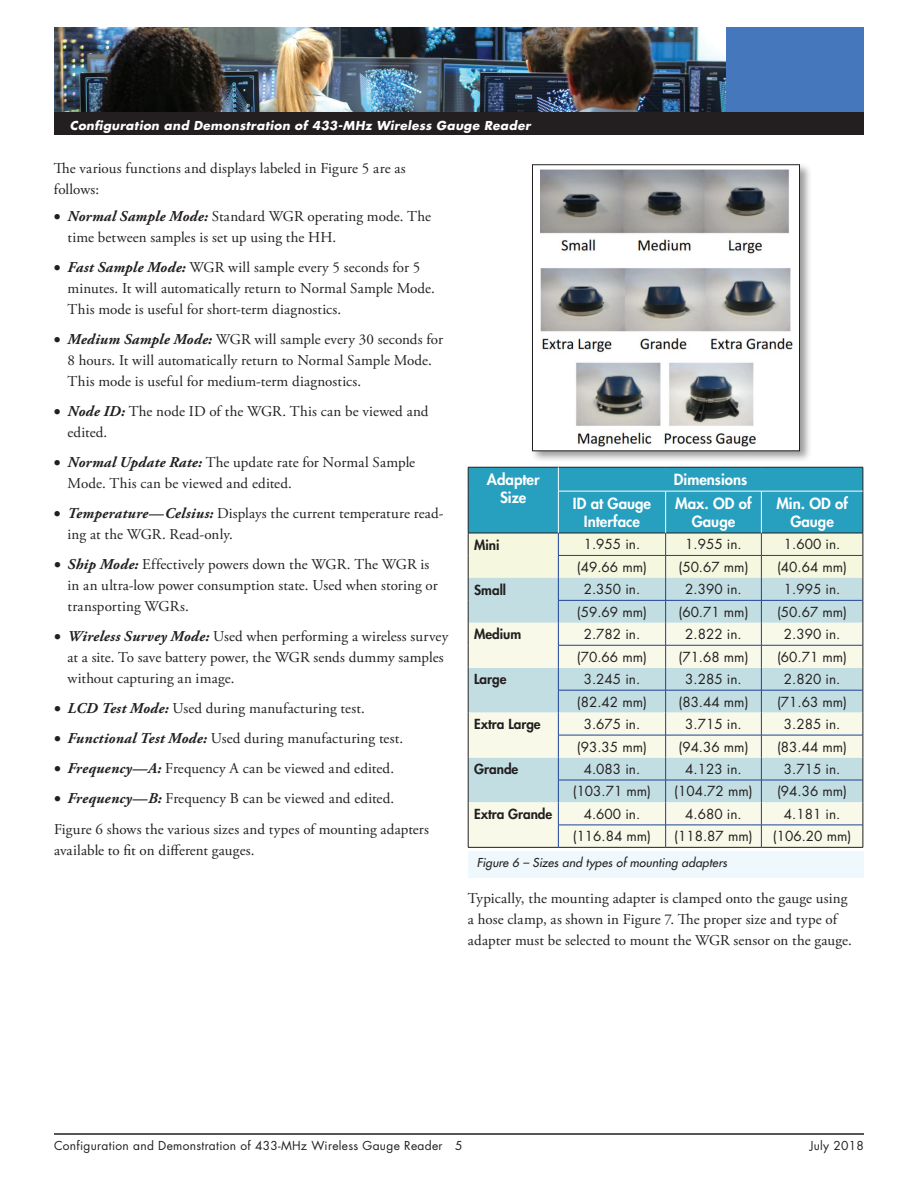
<style>
.page{position:relative;width:918px;height:1188px;background:#fff}
.page>*{position:absolute;margin:0;border:0;box-sizing:border-box;transform-origin:0 0}
.t1{font:15px/21px "Adobe Garamond Pro";letter-spacing:.01em;color:#231f20}
.t2{font:800 15px/18px "Futura";color:#fff;text-align:center}
.t3{font:13.5px "Futura";color:#231f20}
.t4{font:800 13.5px "Futura";color:#231f20}
.t5{font:italic 700 12px "Futura";letter-spacing:.03em;color:#fff}
.t6{font:12px "Futura";letter-spacing:.025em;color:#231f20}
.t7{font:italic 12px "Futura";letter-spacing:.015em;color:#231f20}
.s1{font-weight:400}
.s2{font-weight:700;font-style:italic}
</style>
<div class="page">
<img style="left:54px;top:27px;width:672px;height:85px">
<hr style="left:54px;top:1133px;width:810px;height:2px;background:#231f20">
<div style="left:726px;top:27px;width:138px;height:86px;background:#4477bc"></div>
<div style="left:54px;top:112px;width:810px;height:23px;background:#231f20"></div>
<div style="left:468px;top:851px;width:396px;height:27px;background:#eef8fd"></div>
<div style="left:530px;top:162px;width:282px;height:301px;background:#231f20;opacity:.45"></div>
<div style="left:532px;top:165px;width:268px;height:286px;background:#fff"></div>
<img style="left:540px;top:170px;width:253px;height:277px">
<div style="left:532px;top:165px;width:268px;height:286px;border:1px solid #231f20"></div>
<hr style="left:468px;top:847px;width:90px;height:1px;background:#231f20">
<hr style="left:558px;top:847px;width:108px;height:1px;background:#231f20">
<hr style="left:666px;top:847px;width:95px;height:1px;background:#231f20">
<hr style="left:761px;top:847px;width:102px;height:1px;background:#231f20">
<svg style="left:468px;top:467px;width:396px;height:380px;background:#bcdada"></svg>
<hr style="left:558px;top:491px;width:108px;height:1px;background:#fff">
<hr style="left:558px;top:491px;width:1px;height:42px;background:#fff">
<hr style="left:666px;top:491px;width:95px;height:1px;background:#fff">
<hr style="left:665px;top:491px;width:1px;height:42px;background:#fff">
<hr style="left:761px;top:491px;width:102px;height:1px;background:#fff">
<hr style="left:761px;top:491px;width:1px;height:42px;background:#fff">
<p class="t5" style="left:70px;top:118px;width:462px">Configuration and Demonstration of 433-MHz Wireless Gauge Reader</p>
<p class="t5" style="left:70px;top:118px;width:107px">Headline: <span class="s1">Subtitle</span></p>
<p class="t1" style="left:54px;top:158px;width:353px">The various functions and displays labeled in Figure 5 are as follows:</p>
<p class="t1" style="left:67px;top:206px;width:365px;text-indent:-14px">• <span class="s2">Normal Sample Mode:</span> Standard WGR operating mode. The time between samples is set up using the HH.</p>
<p class="t1" style="left:67px;top:257px;width:369px;text-indent:-14px">• <span class="s2">Fast Sample Mode:</span> WGR will sample every 5 seconds for 5 minutes. It will automatically return to Normal Sample Mode.<br>This mode is useful for short-term diagnostics.</p>
<p class="t1" style="left:67px;top:329px;width:377px;text-indent:-14px">• <span class="s2">Medium Sample Mode:</span> WGR will sample every 30 seconds for<br>8 hours. It will automatically return to Normal Sample Mode.<br>This mode is useful for medium-term diagnostics.</p>
<p class="t1" style="left:67px;top:401px;width:363px;text-indent:-14px">• <span class="s2">Node ID:</span> The node ID of the WGR. This can be viewed and edited.</p>
<p class="t1" style="left:67px;top:452px;width:349px;text-indent:-14px">• <span class="s2">Normal Update Rate:</span> The update rate for Normal Sample<br>Mode. This can be viewed and edited.</p>
<p class="t1" style="left:68px;top:503px;width:377px;text-indent:-14px">• <span class="s2">Temperature—Celsius:</span> Displays the current temperature read&shy;ing at the WGR. Read-only.</p>
<p class="t1" style="left:68px;top:554px;width:372px;text-indent:-14px">• <span class="s2">Ship Mode:</span> Effectively powers down the WGR. The WGR is in an ultra-low power consumption state. Used when storing or transporting WGRs.</p>
<p class="t1" style="left:68px;top:626px;width:382px;text-indent:-14px">• <span class="s2">Wireless Survey Mode:</span> Used when performing a wireless survey at a site. To save battery power, the WGR sends dummy samples without capturing an image.</p>
<p class="t1" style="left:54px;top:698px;width:312px">• <span class="s2">LCD Test Mode:</span> Used during manufacturing test.</p>
<p class="t1" style="left:54px;top:728px;width:351px">• <span class="s2">Functional Test Mode:</span> Used during manufacturing test.</p>
<p class="t1" style="left:54px;top:758px;width:342px">• <span class="s2">Frequency—A:</span> Frequency A can be viewed and edited.</p>
<p class="t1" style="left:54px;top:783px;width:376px;line-height:31.5px">• <span class="s2">Frequency—B:</span> Frequency B can be viewed and edited.<br>Figure 6 shows the various sizes and types of mounting adapters</p>
<p class="t1" style="left:54px;top:841px;width:202px">available to fit on different gauges.</p>
<p class="t2" style="left:487px;top:471px;width:54px">Adapter<br>Size</p>
<p class="t2" style="left:674px;top:471px;width:75px">Dimensions</p>
<p class="t2" style="left:573px;top:494px;width:80px">ID at Gauge<br>Interface</p>
<p class="t2" style="left:675px;top:494px;width:78px">Max. OD of<br>Gauge</p>
<p class="t2" style="left:776px;top:494px;width:73px">Min. OD of<br>Gauge</p>
<p class="t4" style="left:474px;top:536px;width:27px">Mini</p>
<p class="t3" style="left:584px;top:536px;width:58px">1.955 in.</p>
<p class="t3" style="left:685px;top:536px;width:58px">1.955 in.</p>
<p class="t3" style="left:784px;top:536px;width:58px">1.600 in.</p>
<p class="t3" style="left:577px;top:558px;width:72px">(49.66 mm)</p>
<p class="t3" style="left:678px;top:558px;width:72px">(50.67 mm)</p>
<p class="t3" style="left:777px;top:558px;width:72px">(40.64 mm)</p>
<p class="t4" style="left:474px;top:581px;width:34px">Small</p>
<p class="t3" style="left:584px;top:581px;width:58px">2.350 in.</p>
<p class="t3" style="left:685px;top:581px;width:58px">2.390 in.</p>
<p class="t3" style="left:784px;top:581px;width:58px">1.995 in.</p>
<p class="t3" style="left:577px;top:603px;width:72px">(59.69 mm)</p>
<p class="t3" style="left:678px;top:603px;width:72px">(60.71 mm)</p>
<p class="t3" style="left:777px;top:603px;width:72px">(50.67 mm)</p>
<p class="t4" style="left:474px;top:626px;width:49px">Medium</p>
<p class="t3" style="left:584px;top:626px;width:58px">2.782 in.</p>
<p class="t3" style="left:685px;top:626px;width:58px">2.822 in.</p>
<p class="t3" style="left:784px;top:626px;width:58px">2.390 in.</p>
<p class="t3" style="left:577px;top:648px;width:72px">(70.66 mm)</p>
<p class="t3" style="left:678px;top:648px;width:72px">(71.68 mm)</p>
<p class="t3" style="left:777px;top:648px;width:72px">(60.71 mm)</p>
<p class="t4" style="left:474px;top:671px;width:34px">Large</p>
<p class="t3" style="left:584px;top:671px;width:58px">3.245 in.</p>
<p class="t3" style="left:685px;top:671px;width:58px">3.285 in.</p>
<p class="t3" style="left:784px;top:671px;width:58px">2.820 in.</p>
<p class="t3" style="left:577px;top:693px;width:72px">(82.42 mm)</p>
<p class="t3" style="left:678px;top:693px;width:72px">(83.44 mm)</p>
<p class="t3" style="left:777px;top:693px;width:72px">(71.63 mm)</p>
<p class="t4" style="left:474px;top:716px;width:68px">Extra Large</p>
<p class="t3" style="left:584px;top:715px;width:58px">3.675 in.</p>
<p class="t3" style="left:685px;top:715px;width:58px">3.715 in.</p>
<p class="t3" style="left:784px;top:715px;width:58px">3.285 in.</p>
<p class="t3" style="left:577px;top:738px;width:72px">(93.35 mm)</p>
<p class="t3" style="left:678px;top:738px;width:72px">(94.36 mm)</p>
<p class="t3" style="left:777px;top:738px;width:72px">(83.44 mm)</p>
<p class="t4" style="left:474px;top:761px;width:46px">Grande</p>
<p class="t3" style="left:584px;top:760px;width:58px">4.083 in.</p>
<p class="t3" style="left:685px;top:760px;width:58px">4.123 in.</p>
<p class="t3" style="left:784px;top:760px;width:58px">3.715 in.</p>
<p class="t3" style="left:573px;top:783px;width:80px">(103.71 mm)</p>
<p class="t3" style="left:674px;top:783px;width:80px">(104.72 mm)</p>
<p class="t3" style="left:777px;top:783px;width:72px">(94.36 mm)</p>
<p class="t4" style="left:474px;top:806px;width:80px">Extra Grande</p>
<p class="t3" style="left:584px;top:805px;width:58px">4.600 in.</p>
<p class="t3" style="left:685px;top:805px;width:58px">4.680 in.</p>
<p class="t3" style="left:784px;top:805px;width:58px">4.181 in.</p>
<p class="t3" style="left:573px;top:828px;width:80px">(116.84 mm)</p>
<p class="t3" style="left:674px;top:828px;width:80px">(118.87 mm)</p>
<p class="t3" style="left:773px;top:828px;width:80px">(106.20 mm)</p>
<p class="t7" style="left:477px;top:855px;width:252px">Figure 6 – Sizes and types of mounting adapters</p>
<p class="t1" style="left:468px;top:888px;width:386px">Typically, the mounting adapter is clamped onto the gauge using a hose clamp, as shown in Figure 7. The proper size and type of adapter must be selected to mount the WGR sensor on the gauge.</p>
<p class="t6" style="left:54px;top:1138px;width:410px">Configuration and Demonstration of 433-MHz Wireless Gauge Reader 5</p>
<p class="t6" style="left:810px;top:1138px;width:56px">July 2018</p>
</div>
